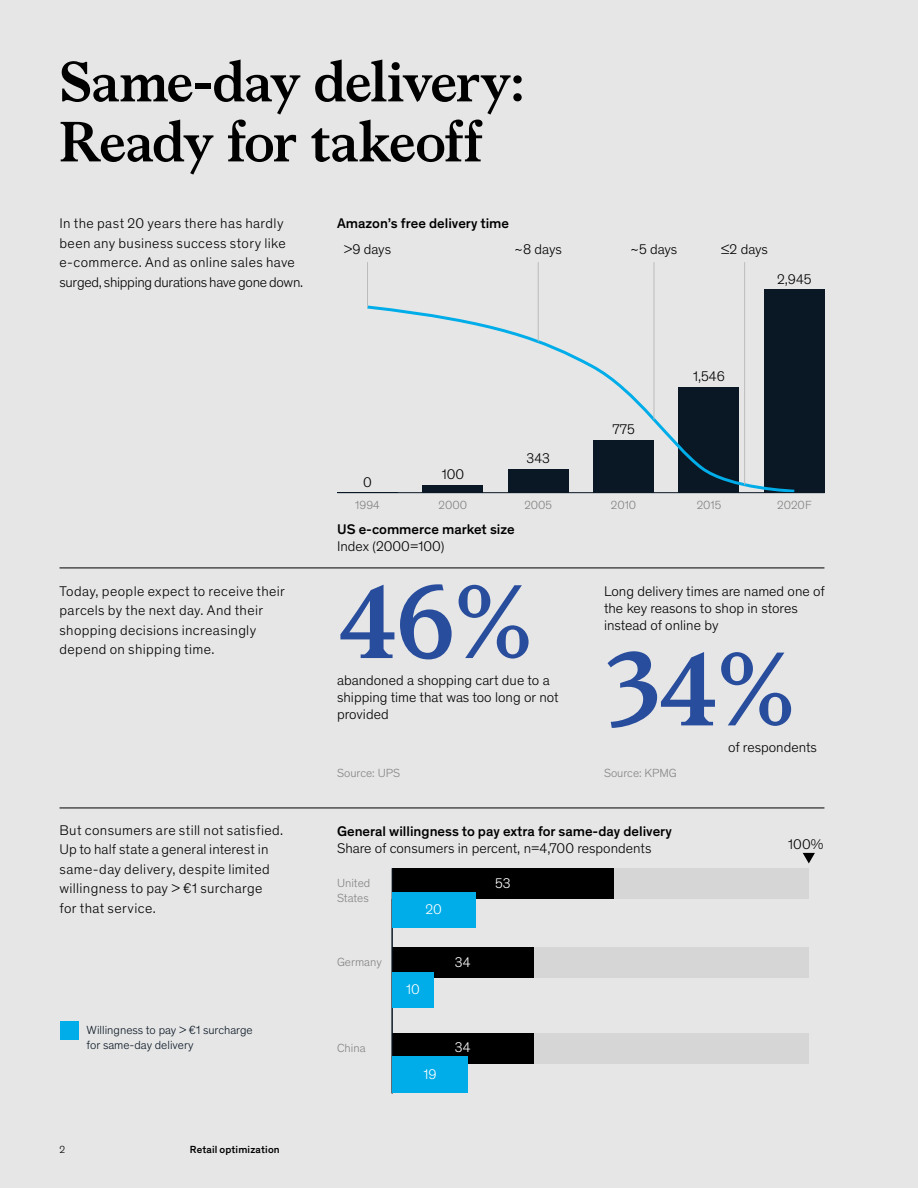
<style>
.page{position:relative;width:918px;height:1188px;background:#e6e6e6}
.page>*{position:absolute;margin:0;border:0;box-sizing:border-box;transform-origin:0 0}
.t1{font:700 105px "Bower";color:#294d9d}
.t2{font:700 57px/60px "Bower";letter-spacing:-.02em;color:#000}
.t3{font:300 14.25px/19.5px "Theinhardt Pan";letter-spacing:.015em;color:#000}
.t4{font:500 14.25px "Theinhardt Pan";color:#000}
.t5{font:300 14.25px "Theinhardt Pan";color:#fff}
.t6{font:300 12px/14.4px "Theinhardt Pan";color:#838382}
.t7{font:300 12px/14.4px "Theinhardt Pan";color:#0a1725}
.t8{font:500 10.5px "Theinhardt Pan";letter-spacing:.015em;color:#000}
.t9{font:300 10.5px "Theinhardt Pan";color:#000}
</style>
<div class="page">
<hr style="left:60px;top:568px;width:764px;height:1px;background:#000">
<hr style="left:60px;top:808px;width:764px;height:1px;background:#000">
<div style="left:764px;top:290px;width:61px;height:203px;background:#0a1725"></div>
<svg style="left:364px;top:304px;width:433px;height:190px"></svg>
<hr style="left:337px;top:492px;width:488px;height:1px;background:#0a1725">
<hr style="left:367px;top:262px;width:1px;height:45px;background:#bcbcbc">
<hr style="left:538px;top:262px;width:1px;height:80px;background:#bcbcbc">
<hr style="left:654px;top:262px;width:1px;height:157px;background:#bcbcbc">
<hr style="left:744px;top:262px;width:1px;height:223px;background:#bcbcbc">
<div style="left:533px;top:1033px;width:276px;height:30px;background:#d6d6d6"></div>
<div style="left:533px;top:948px;width:276px;height:30px;background:#d6d6d6"></div>
<div style="left:614px;top:868px;width:195px;height:31px;background:#d6d6d6"></div>
<div style="left:392px;top:1033px;width:141px;height:30px;background:#000"></div>
<div style="left:392px;top:948px;width:141px;height:30px;background:#000"></div>
<div style="left:392px;top:868px;width:222px;height:31px;background:#000"></div>
<hr style="left:392px;top:868px;width:1px;height:226px;background:#0a1725">
<div style="left:392px;top:1057px;width:76px;height:36px;background:#00ade9"></div>
<div style="left:392px;top:972px;width:42px;height:36px;background:#00ade9"></div>
<div style="left:392px;top:892px;width:83px;height:36px;background:#00ade9"></div>
<svg style="left:803px;top:853px;width:12px;height:10px"></svg>
<div style="left:60px;top:1022px;width:18px;height:18px;background:#00ade9"></div>
<h2 class="t2" style="left:60px;top:48px;width:467px">Same-day delivery:<br>Ready for takeoff</h2>
<p class="t3" style="left:60px;top:213px;width:245px">In the past 20 years there has hardly been any business success story like e-commerce. And as online sales have surged, shipping durations have gone down.</p>
<p class="t4" style="left:337px;top:212px;width:174px">Amazon’s free delivery time</p>
<p class="t3" style="left:344px;top:239px;width:49px">&gt;9 days</p>
<p class="t3" style="left:515px;top:239px;width:49px">~8 days</p>
<p class="t3" style="left:631px;top:239px;width:48px">~5 days</p>
<p class="t3" style="left:721px;top:239px;width:48px">≤2 days</p>
<p class="t3" style="left:777px;top:268px;width:36px">2,945</p>
<p class="t3" style="left:363px;top:471px;width:10px">0</p>
<p class="t3" style="left:442px;top:464px;width:24px">100</p>
<p class="t3" style="left:527px;top:448px;width:25px">343</p>
<p class="t3" style="left:612px;top:419px;width:24px">775</p>
<p class="t3" style="left:693px;top:366px;width:33px">1,546</p>
<p class="t3" style="left:60px;top:581px;width:227px">Today, people expect to receive their parcels by the next day. And their shopping decisions increasingly depend on shipping time.</p>
<p class="t3" style="left:60px;top:820px;width:225px">But consumers are still not satisfied.<br>Up to half state a general interest in same-day delivery, despite limited willingness to pay &gt; €1 surcharge for that service.</p>
<p class="t7" style="left:87px;top:1022px;width:168px">Willingness to pay &gt; €1 surcharge for same-day delivery</p>
<p class="t9" style="left:60px;top:1142px;width:7px">2</p>
<p class="t8" style="left:190px;top:1142px;width:91px">Retail optimization</p>
<p class="t6" style="left:355px;top:497px;width:26px">1994</p>
<p class="t6" style="left:439px;top:497px;width:30px">2000</p>
<p class="t6" style="left:524px;top:497px;width:29px">2005</p>
<p class="t6" style="left:611px;top:497px;width:27px">2010</p>
<p class="t6" style="left:697px;top:497px;width:26px">2015</p>
<p class="t6" style="left:777px;top:497px;width:36px">2020F</p>
<p class="t4" style="left:337px;top:519px;width:179px">US e-commerce market size</p>
<p class="t3" style="left:337px;top:536px;width:109px">Index (2000=100)</p>
<h1 class="t1" style="left:339px;top:545px;width:195px">46%</h1>
<p class="t3" style="left:337px;top:688px;width:223px;line-height:17.1px">shipping time that was too long or not provided</p>
<p class="t3" style="left:337px;top:670px;width:214px">abandoned a shopping cart due to a</p>
<p class="t6" style="left:337px;top:765px;width:64px">Source: UPS</p>
<p class="t3" style="left:604px;top:582px;width:222px;line-height:17.1px">Long delivery times are named one of the key reasons to shop in stores instead of online by</p>
<h1 class="t1" style="left:606px;top:612px;width:191px">34%</h1>
<p class="t6" style="left:604px;top:765px;width:74px">Source: KPMG</p>
<p class="t3" style="left:728px;top:736px;width:90px">of respondents</p>
<p class="t4" style="left:337px;top:821px;width:336px">General willingness to pay extra for same-day delivery</p>
<p class="t3" style="left:337px;top:838px;width:316px">Share of consumers in percent, n=4,700 respondents</p>
<p class="t6" style="left:337px;top:875px;width:35px">United<br>States</p>
<p class="t5" style="left:495px;top:873px;width:17px">53</p>
<p class="t5" style="left:426px;top:900px;width:18px">20</p>
<p class="t6" style="left:337px;top:954px;width:46px">Germany</p>
<p class="t5" style="left:455px;top:952px;width:17px">34</p>
<p class="t5" style="left:406px;top:979px;width:15px">10</p>
<p class="t6" style="left:337px;top:1040px;width:30px">China</p>
<p class="t5" style="left:455px;top:1038px;width:17px">34</p>
<p class="t5" style="left:424px;top:1064px;width:15px">19</p>
<p class="t3" style="left:788px;top:834px;width:37px">100%</p>
</div>
